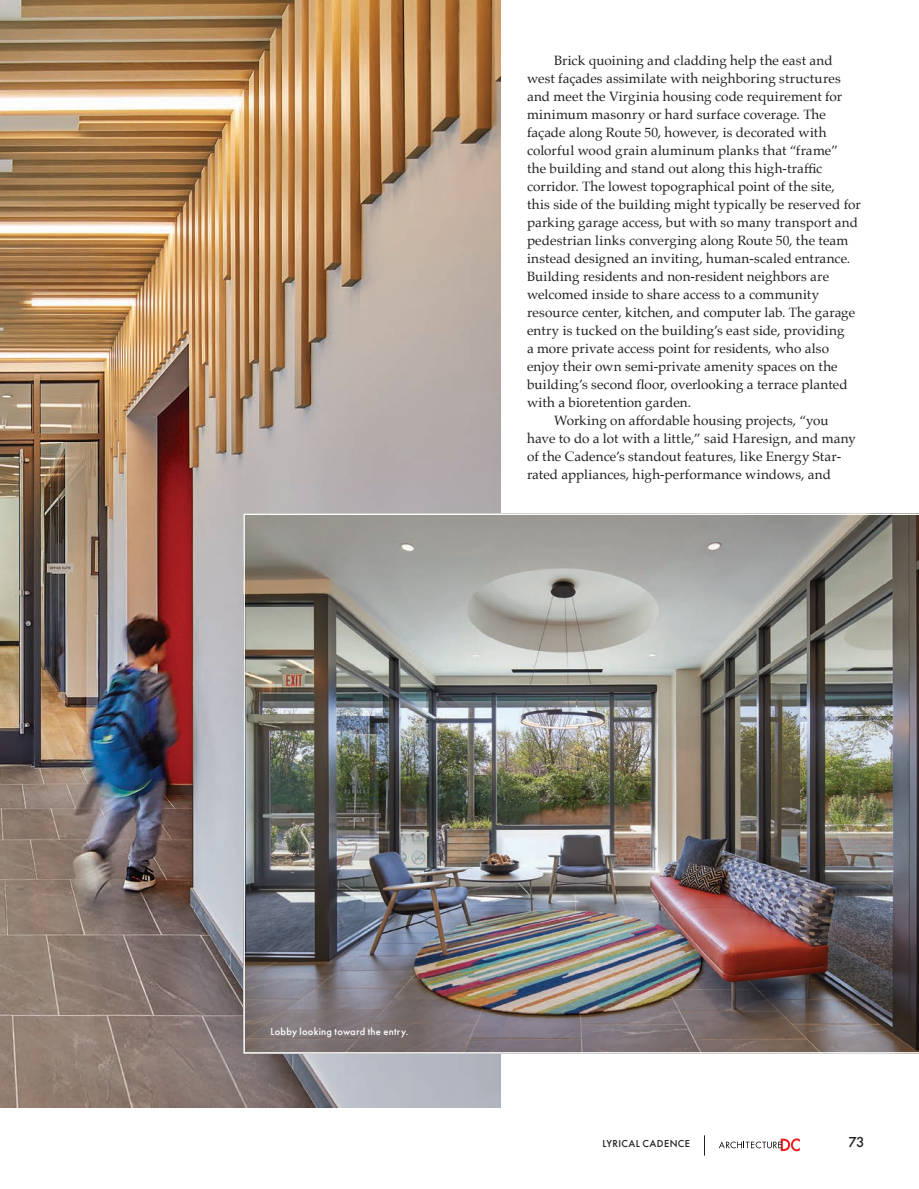
<style>
.page{position:relative;width:919px;height:1189px;background:#fff}
.page>*{position:absolute;margin:0;border:0;box-sizing:border-box;transform-origin:0 0}
.t1{font:500 15px "Futura PT";color:#231f20}
.t2{font:13.5px "Palatino";letter-spacing:.005em;color:#231f20}
.t3{font:500 10.5px "Futura PT";letter-spacing:.025em;color:#fff}
.t4{font:500 10.5px "Futura PT";letter-spacing:.035em;color:#231f20}
</style>
<div class="page">
<img style="left:0;top:0;width:500px;height:1107px">
<img style="left:243px;top:513px;width:676px;height:540px">
<svg style="left:719px;top:1138px;width:80px;height:13px"></svg>
<svg style="left:704px;top:1135px;width:1px;height:20px"></svg>
<p class="t2" style="left:554px;top:50px;width:280px">Brick quoining and cladding help the east and</p>
<p class="t2" style="left:527px;top:68px;width:315px">west façades assimilate with neighboring structures</p>
<p class="t2" style="left:527px;top:86px;width:317px">and meet the Virginia housing code requirement for</p>
<p class="t2" style="left:527px;top:104px;width:300px">minimum masonry or hard surface coverage. The</p>
<p class="t2" style="left:527px;top:122px;width:301px">façade along Route 50, however, is decorated with</p>
<p class="t2" style="left:527px;top:140px;width:313px">colorful wood grain aluminum planks that “frame”</p>
<p class="t2" style="left:527px;top:158px;width:297px">the building and stand out along this high-traffic</p>
<p class="t2" style="left:527px;top:176px;width:309px">corridor. The lowest topographical point of the site,</p>
<p class="t2" style="left:527px;top:194px;width:335px">this side of the building might typically be reserved for</p>
<p class="t2" style="left:527px;top:212px;width:332px">parking garage access, but with so many transport and</p>
<p class="t2" style="left:527px;top:230px;width:323px">pedestrian links converging along Route 50, the team</p>
<p class="t2" style="left:527px;top:248px;width:325px">instead designed an inviting, human-scaled entrance.</p>
<p class="t2" style="left:527px;top:266px;width:304px">Building residents and non-resident neighbors are</p>
<p class="t2" style="left:527px;top:284px;width:294px">welcomed inside to share access to a community</p>
<p class="t2" style="left:527px;top:301px;width:330px">resource center, kitchen, and computer lab. The garage</p>
<p class="t2" style="left:527px;top:319px;width:319px">entry is tucked on the building’s east side, providing</p>
<p class="t2" style="left:527px;top:337px;width:304px">a more private access point for residents, who also</p>
<p class="t2" style="left:527px;top:355px;width:312px">enjoy their own semi-private amenity spaces on the</p>
<p class="t2" style="left:527px;top:373px;width:322px">building’s second floor, overlooking a terrace planted</p>
<p class="t2" style="left:527px;top:391px;width:166px">with a bioretention garden.</p>
<p class="t2" style="left:554px;top:409px;width:276px">Working on affordable housing projects, “you</p>
<p class="t2" style="left:527px;top:427px;width:330px">have to do a lot with a little,” said Haresign, and many</p>
<p class="t2" style="left:527px;top:445px;width:316px">of the Cadence’s standout features, like Energy Star-</p>
<p class="t2" style="left:527px;top:463px;width:305px">rated appliances, high-performance windows, and</p>
<p class="t3" style="left:270px;top:1024px;width:139px">Lobby looking toward the entry.</p>
<p class="t4" style="left:602px;top:1137px;width:89px">LYRICAL CADENCE</p>
<p class="t1" style="left:848px;top:1133px;width:18px">73</p>
</div>
